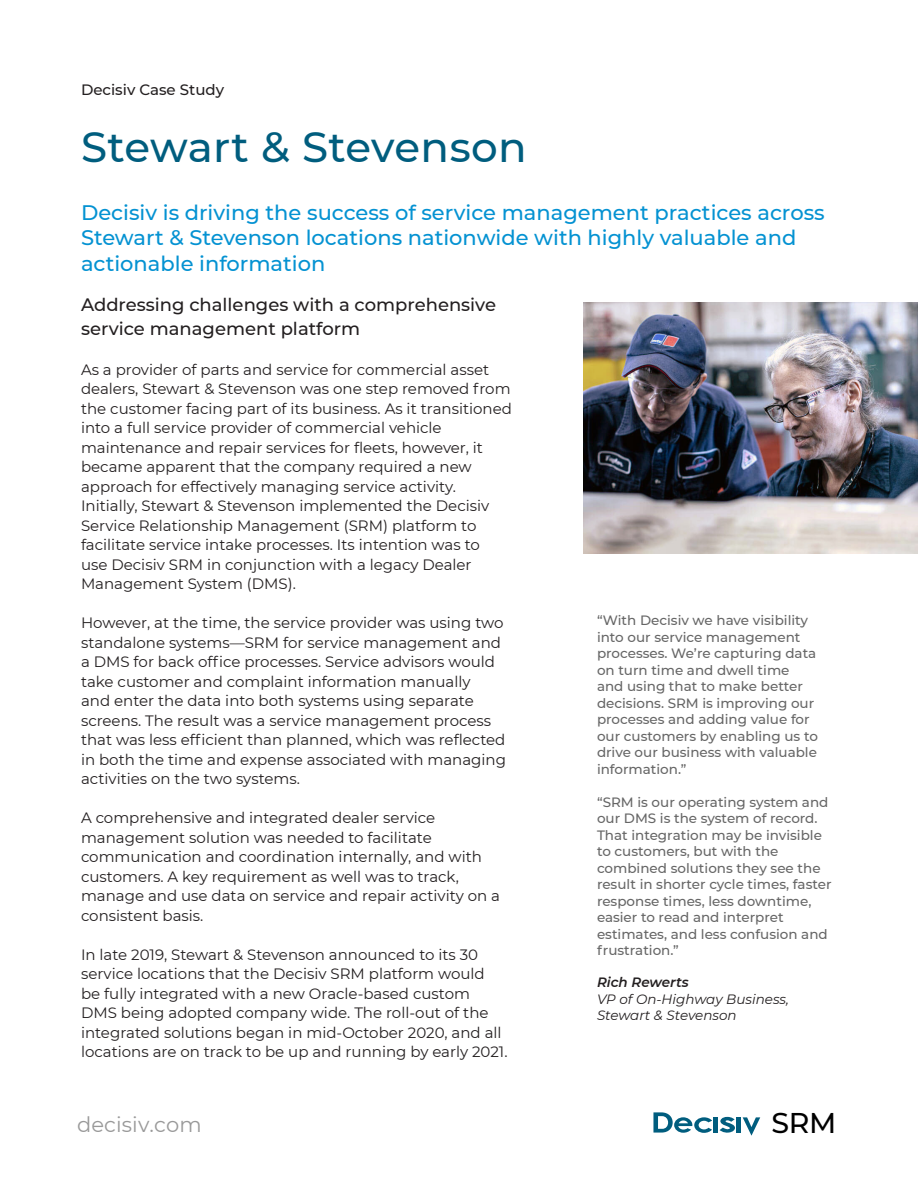
<style>
.page{position:relative;width:918px;height:1188px;background:#fff}
.page>*{position:absolute;margin:0;border:0;box-sizing:border-box;transform-origin:0 0}
.t1{font:500 42px "Montserrat";letter-spacing:.01em;color:#005d7e}
.t2{font:500 28.5px "Montserrat";color:#000}
.Main_subtitle{font:500 21px/25.2px "Montserrat";color:#0492d2}
.t3{font:21px "Montserrat";letter-spacing:.005em;color:#999}
.Paragraph_Header{font:500 18px/23.4px "Montserrat";color:#231f20}
.Paragraph{font:15px/19.5px "Montserrat";color:#231f20}
.Emphasis{font:500 15px "Montserrat";color:#231f20}
.Gray_quote{font:500 13.5px/16.5px "Montserrat";color:#666}
.Rev_Quote_attributio{font:italic 13.5px/16.2px "Montserrat";color:#231f20}
.Quote_Name{font:italic 600 13.5px "Montserrat";color:#231f20}
</style>
<div class="page">
<svg style="left:743px;top:1117px;width:17px;height:19px"></svg>
<hr style="left:714px;top:1117px;width:4px;height:16px;background:#005d7e">
<hr style="left:737px;top:1117px;width:4px;height:16px;background:#005d7e">
<svg style="left:653px;top:1112px;width:59px;height:21px"></svg>
<svg style="left:720px;top:1117px;width:15px;height:16px"></svg>
<img style="left:583px;top:302px;width:335px;height:251px">
<p class="Emphasis" style="left:81px;top:80px;width:145px">Decisiv Case Study</p>
<p class="t1" style="left:81px;top:117px;width:447px">Stewart &amp; Stevenson</p>
<p class="Main_subtitle" style="left:81px;top:199px;width:745px">Decisiv is driving the success of service management practices across<br>Stewart &amp; Stevenson locations nationwide with highly valuable and actionable information</p>
<p class="Paragraph_Header" style="left:81px;top:293px;width:417px">Addressing challenges with a comprehensive service management platform</p>
<p class="Paragraph" style="left:81px;top:359px;width:432px">As a provider of parts and service for commercial asset dealers, Stewart &amp; Stevenson was one step removed from the customer facing part of its business. As it transitioned into a full service provider of commercial vehicle maintenance and repair services for fleets, however, it became apparent that the company required a new approach for effectively managing service activity.</p>
<p class="Paragraph" style="left:81px;top:495px;width:410px">Initially, Stewart &amp; Stevenson implemented the Decisiv Service Relationship Management (SRM) platform to facilitate service intake processes. Its intention was to use Decisiv SRM in conjunction with a legacy Dealer Management System (DMS).</p>
<p class="Paragraph" style="left:81px;top:612px;width:427px">However, at the time, the service provider was using two standalone systems—SRM for service management and a DMS for back office processes. Service advisors would take customer and complaint information manually<br>and enter the data into both systems using separate screens. The result was a service management process that was less efficient than planned, which was reflected in both the time and expense associated with managing activities on the two systems.</p>
<p class="Paragraph" style="left:81px;top:807px;width:421px">A comprehensive and integrated dealer service management solution was needed to facilitate communication and coordination internally, and with customers. A key requirement as well was to track, manage and use data on service and repair activity on a consistent basis.</p>
<p class="Paragraph" style="left:81px;top:944px;width:428px">In late 2019, Stewart &amp; Stevenson announced to its 30 service locations that the Decisiv SRM platform would be fully integrated with a new Oracle-based custom DMS being adopted company wide. The roll-out of the integrated solutions began in mid-October 2020, and all locations are on track to be up and running by early 2021.</p>
<p class="Gray_quote" style="left:597px;top:611px;width:222px">“With Decisiv we have visibility into our service management processes. We’re capturing data on turn time and dwell time and using that to make better decisions. SRM is improving our processes and adding value for our customers by enabling us to drive our business with valuable information.”</p>
<p class="Gray_quote" style="left:597px;top:793px;width:236px">“SRM is our operating system and our DMS is the system of record.<br>That integration may be invisible to customers, but with the combined solutions they see the result in shorter cycle times, faster response times, less downtime, easier to read and interpret estimates, and less confusion and frustration.”</p>
<p class="Quote_Name" style="left:597px;top:973px;width:93px">Rich Rewerts</p>
<p class="Rev_Quote_attributio" style="left:597px;top:990px;width:194px">VP of On-Highway Business,<br>Stewart &amp; Stevenson</p>
<h3 class="t3" style="left:77px;top:1110px;width:126px">decisiv.com</h3>
<h2 class="t2" style="left:771px;top:1103px;width:67px">SRM</h2>
</div>
